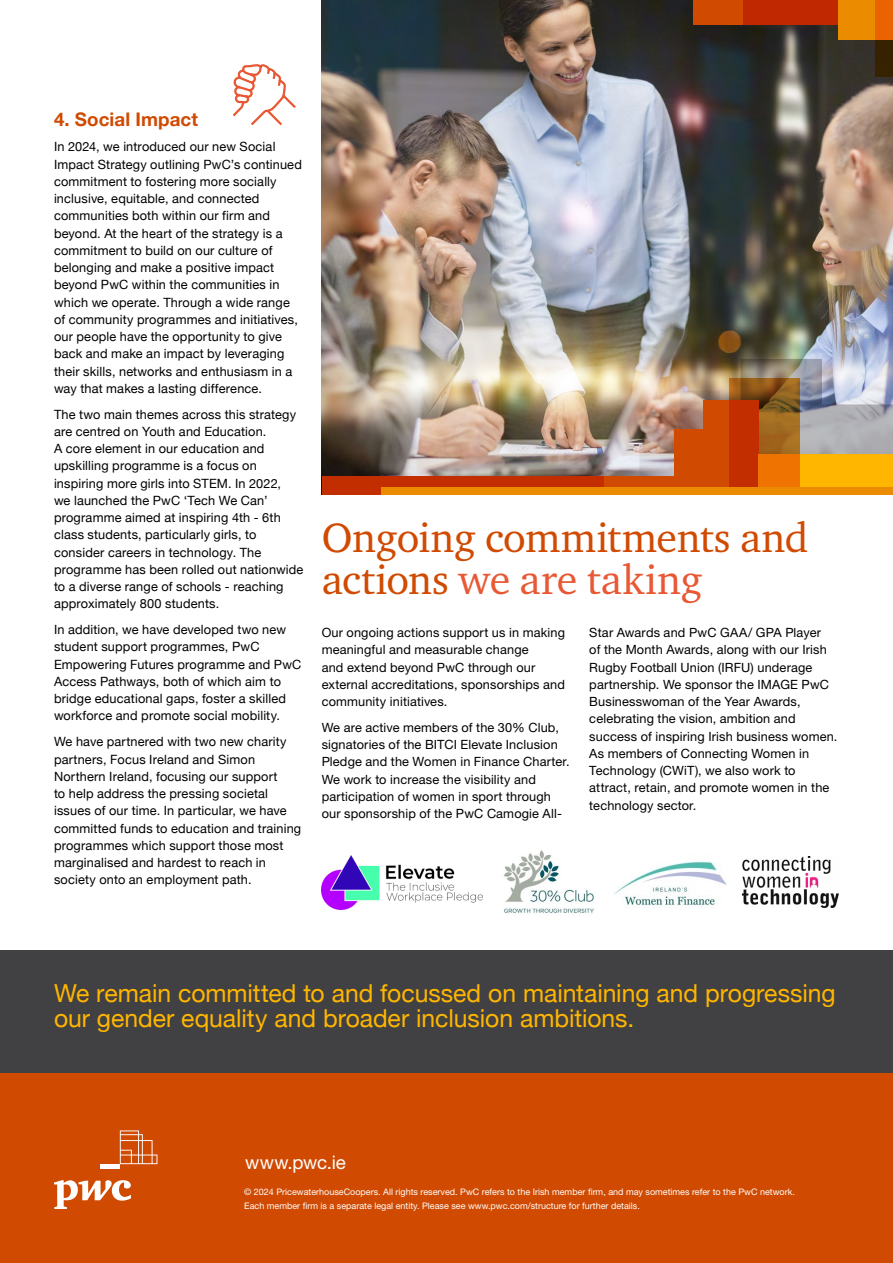
<style>
.page{position:relative;width:893px;height:1263px;background:#fff}
.page>*{position:absolute;margin:0;border:0;box-sizing:border-box;transform-origin:0 0}
.heads{font:42px/42px "Charter ITC Pro";letter-spacing:-.005em;color:#d04a02}
.intro{font:24.75px/25.5px "Helvetica Neue";color:#ffb600}
.body_bold{font:700 18.75px "Helvetica Neue";letter-spacing:.005em;color:#d04a02}
.t1{font:18.75px "Helvetica Neue LT Std";letter-spacing:-.005em;color:#fff}
.body{font:12.75px/17.2px "Helvetica Neue";letter-spacing:.015em;color:#000}
.t2{font:12.75px/17.2px "Helvetica Neue LT Std";letter-spacing:.01em;color:#000}
.t3{font:9px/14.2px "Helvetica Neue LT Std";color:#fff}
.s1{color:#e85834}
</style>
<div class="page">
<div style="left:0;top:950px;width:893px;height:127px;background:#414042"></div>
<img style="left:322px;top:0;width:571px;height:476px">
<div style="left:0;top:1074px;width:893px;height:189px;background:#d04a02"></div>
<svg style="left:54px;top:1180px;width:77px;height:29px"></svg>
<div style="left:101px;top:1164px;width:19px;height:5px;background:#fff"></div>
<svg style="left:120px;top:1130px;width:37px;height:34px"></svg>
<div style="left:693px;top:0;width:173px;height:24px;background:#d04a02"></div>
<div style="left:743px;top:0;width:123px;height:24px;background:#bf2800"></div>
<div style="left:838px;top:0;width:55px;height:39px;background:#eb8c00"></div>
<svg style="left:876px;top:0;width:17px;height:77px"></svg>
<svg style="left:639px;top:391px;width:81px;height:85px;background:#ba9c8e"></svg>
<svg style="left:740px;top:359px;width:153px;height:95px;background:#adafb7"></svg>
<div style="left:674px;top:429px;width:70px;height:65px;background:#d04a02"></div>
<div style="left:703px;top:401px;width:56px;height:86px;background:#d04a02"></div>
<div style="left:759px;top:454px;width:134px;height:40px;background:#ffb600"></div>
<div style="left:322px;top:476px;width:359px;height:18px;background:#d04a02"></div>
<svg style="left:730px;top:378px;width:70px;height:109px;background:#b2520e"></svg>
<div style="left:322px;top:476px;width:282px;height:18px;background:#c22e00"></div>
<div style="left:382px;top:487px;width:511px;height:7px;background:#eb8c00"></div>
<img style="left:613px;top:861px;width:113px;height:45px">
<img style="left:742px;top:857px;width:97px;height:51px">
<img style="left:503px;top:850px;width:91px;height:64px">
<img style="left:322px;top:855px;width:161px;height:54px">
<svg style="left:232px;top:64px;width:64px;height:62px"></svg>
<p class="body_bold" style="left:54px;top:104px;width:146px">4. Social Impact</p>
<p class="body" style="left:54px;top:139px;width:249px">In 2024, we introduced our new Social Impact Strategy outlining PwC’s continued commitment to fostering more socially inclusive, equitable, and connected communities both within our firm and beyond. At the heart of the strategy is a commitment to build on our culture of belonging and make a positive impact beyond PwC within the communities in which we operate. Through a wide range of community programmes and initiatives, our people have the opportunity to give back and make an impact by leveraging their skills, networks and enthusiasm in a way that makes a lasting difference.</p>
<p class="body" style="left:54px;top:406px;width:251px">The two main themes across this strategy are centred on Youth and Education.<br>A core element in our education and upskilling programme is a focus on inspiring more girls into STEM. In 2022,<br>we launched the PwC ‘Tech We Can’ programme aimed at inspiring 4th - 6th class students, particularly girls, to consider careers in technology. The programme has been rolled out nationwide to a diverse range of schools - reaching approximately 800 students.</p>
<p class="body" style="left:54px;top:622px;width:249px">In addition, we have developed two new student support programmes, PwC Empowering Futures programme and PwC Access Pathways, both of which aim to bridge educational gaps, foster a skilled workforce and promote social mobility.</p>
<p class="body" style="left:54px;top:734px;width:249px">We have partnered with two new charity partners, Focus Ireland and Simon Northern Ireland, focusing our support<br>to help address the pressing societal issues of our time. In particular, we have committed funds to education and training programmes which support those most marginalised and hardest to reach in society onto an employment path.</p>
<p class="heads" style="left:322px;top:516px;width:488px">Ongoing commitments and actions <span class="s1">we are taking</span></p>
<p class="t2" style="left:322px;top:624px;width:245px">Our ongoing actions support us in making meaningful and measurable change<br>and extend beyond PwC through our external accreditations, sponsorships and community initiatives.</p>
<p class="t2" style="left:322px;top:718px;width:250px">We are active members of the 30% Club, signatories of the BITCI Elevate Inclusion Pledge and the Women in Finance Charter.<br>We work to increase the visibility and participation of women in sport through our sponsorship of the PwC Camogie All-</p>
<p class="t2" style="left:589px;top:624px;width:250px">Star Awards and PwC GAA/ GPA Player<br>of the Month Awards, along with our Irish Rugby Football Union (IRFU) underage partnership. We sponsor the IMAGE PwC Businesswoman of the Year Awards, celebrating the vision, ambition and success of inspiring Irish business women.<br>As members of Connecting Women in Technology (CWiT), we also work to attract, retain, and promote women in the technology sector.</p>
<p class="intro" style="left:54px;top:982px;width:783px">We remain committed to and focussed on maintaining and progressing our gender equality and broader inclusion ambitions.</p>
<p class="t1" style="left:245px;top:1151px;width:102px">www.pwc.ie</p>
<p class="t3" style="left:244px;top:1184px;width:552px">© 2024 PricewaterhouseCoopers. All rights reserved. PwC refers to the Irish member firm, and may sometimes refer to the PwC network.<br>Each member firm is a separate legal entity. Please see www.pwc.com/structure for further details.</p>
</div>
